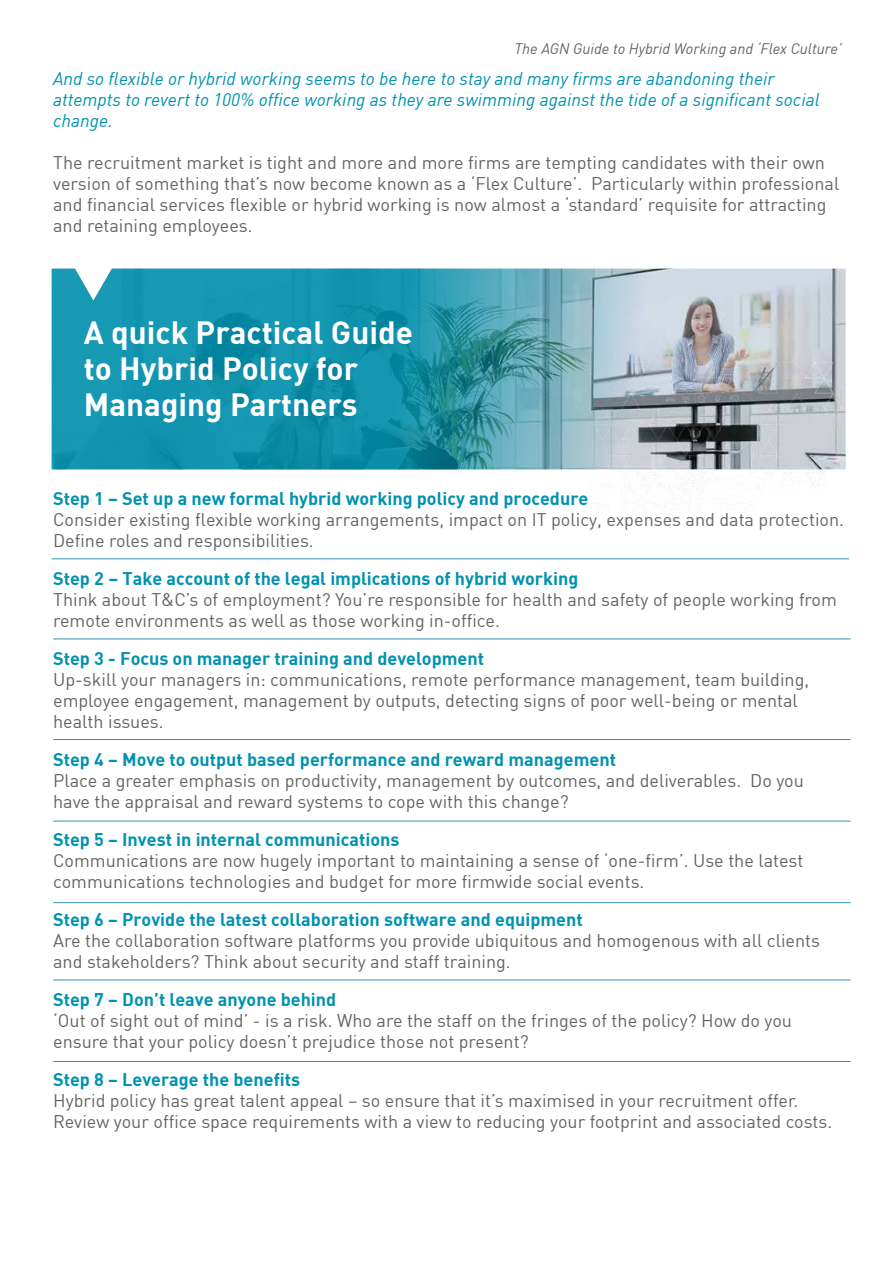
<style>
.page{position:relative;width:893px;height:1263px;background:#fff}
.page>*{position:absolute;margin:0;border:0;box-sizing:border-box;transform-origin:0 0}
.t1{font:31.5px/36px "DIN Bold";color:#fff}
.t2{font:18px/21px "DIN";color:#646464}
.t3{font:18px "DIN Bold";color:#0092b0}
.t4{font:italic 18px/21px "DIN";color:#0092b0}
.t5{font:italic 15px "DIN";color:#646464}
</style>
<div class="page">
<svg style="left:52px;top:269px;width:794px;height:200px;background:#43a0b4"></svg>
<img style="left:584px;top:363px;width:259px;height:146px">
<hr style="left:52px;top:558px;width:797px;height:1px;background:#3097b4">
<hr style="left:53px;top:638px;width:798px;height:1px;background:#3097b4">
<hr style="left:53px;top:739px;width:798px;height:1px;background:#3097b4">
<hr style="left:53px;top:821px;width:798px;height:1px;background:#3097b4">
<hr style="left:53px;top:902px;width:798px;height:1px;background:#3097b4">
<hr style="left:53px;top:979px;width:798px;height:1px;background:#3097b4">
<hr style="left:53px;top:1061px;width:798px;height:1px;background:#3097b4">
<p class="t5" style="left:514px;top:39px;width:329px">The AGN Guide to Hybrid Working and ‘Flex Culture’</p>
<p class="t4" style="left:53px;top:67px;width:768px">And so flexible or hybrid working seems to be here to stay and many firms are abandoning their attempts to revert to 100% office working as they are swimming against the tide of a significant social change.</p>
<p class="t2" style="left:53px;top:151px;width:788px">The recruitment market is tight and more and more firms are tempting candidates with their own version of something that’s now become known as a ‘Flex Culture’. Particularly within professional and financial services flexible or hybrid working is now almost a ‘standard’ requisite for attracting and retaining employees.</p>
<h1 class="t1" style="left:84px;top:313px;width:331px">A quick Practical Guide to Hybrid Policy for<br>Managing Partners</h1>
<p class="t3" style="left:53px;top:486px;width:537px">Step 1 – Set up a new formal hybrid working policy and procedure</p>
<p class="t2" style="left:53px;top:508px;width:792px">Consider existing flexible working arrangements, impact on IT policy, expenses and data protection.<br>Define roles and responsibilities.</p>
<p class="t3" style="left:53px;top:566px;width:527px">Step 2 – Take account of the legal implications of hybrid working</p>
<p class="t2" style="left:53px;top:588px;width:785px">Think about T&amp;C’s of employment? You’re responsible for health and safety of people working from remote environments as well as those working in-office.</p>
<p class="t3" style="left:53px;top:646px;width:432px">Step 3 - Focus on manager training and development</p>
<p class="t2" style="left:53px;top:668px;width:757px">Up-skill your managers in: communications, remote performance management, team building, employee engagement, management by outputs, detecting signs of poor well-being or mental health issues.</p>
<p class="t3" style="left:53px;top:748px;width:564px">Step 4 – Move to output based performance and reward management</p>
<p class="t2" style="left:53px;top:769px;width:752px">Place a greater emphasis on productivity, management by outcomes, and deliverables. Do you have the appraisal and reward systems to cope with this change?</p>
<p class="t3" style="left:53px;top:828px;width:348px">Step 5 – Invest in internal communications</p>
<p class="t2" style="left:53px;top:850px;width:752px">Communications are now hugely important to maintaining a sense of ‘one-firm’. Use the latest communications technologies and budget for more firmwide social events.</p>
<p class="t3" style="left:53px;top:908px;width:531px">Step 6 – Provide the latest collaboration software and equipment</p>
<p class="t2" style="left:53px;top:930px;width:768px">Are the collaboration software platforms you provide ubiquitous and homogenous with all clients and stakeholders? Think about security and staff training.</p>
<p class="t3" style="left:53px;top:988px;width:285px">Step 7 – Don’t leave anyone behind</p>
<p class="t2" style="left:53px;top:1010px;width:740px">‘Out of sight out of mind’ - is a risk. Who are the staff on the fringes of the policy? How do you ensure that your policy doesn’t prejudice those not present?</p>
<p class="t3" style="left:53px;top:1068px;width:248px">Step 8 – Leverage the benefits</p>
<p class="t2" style="left:53px;top:1090px;width:781px">Hybrid policy has great talent appeal – so ensure that it’s maximised in your recruitment offer.<br>Review your office space requirements with a view to reducing your footprint and associated costs.</p>
</div>
